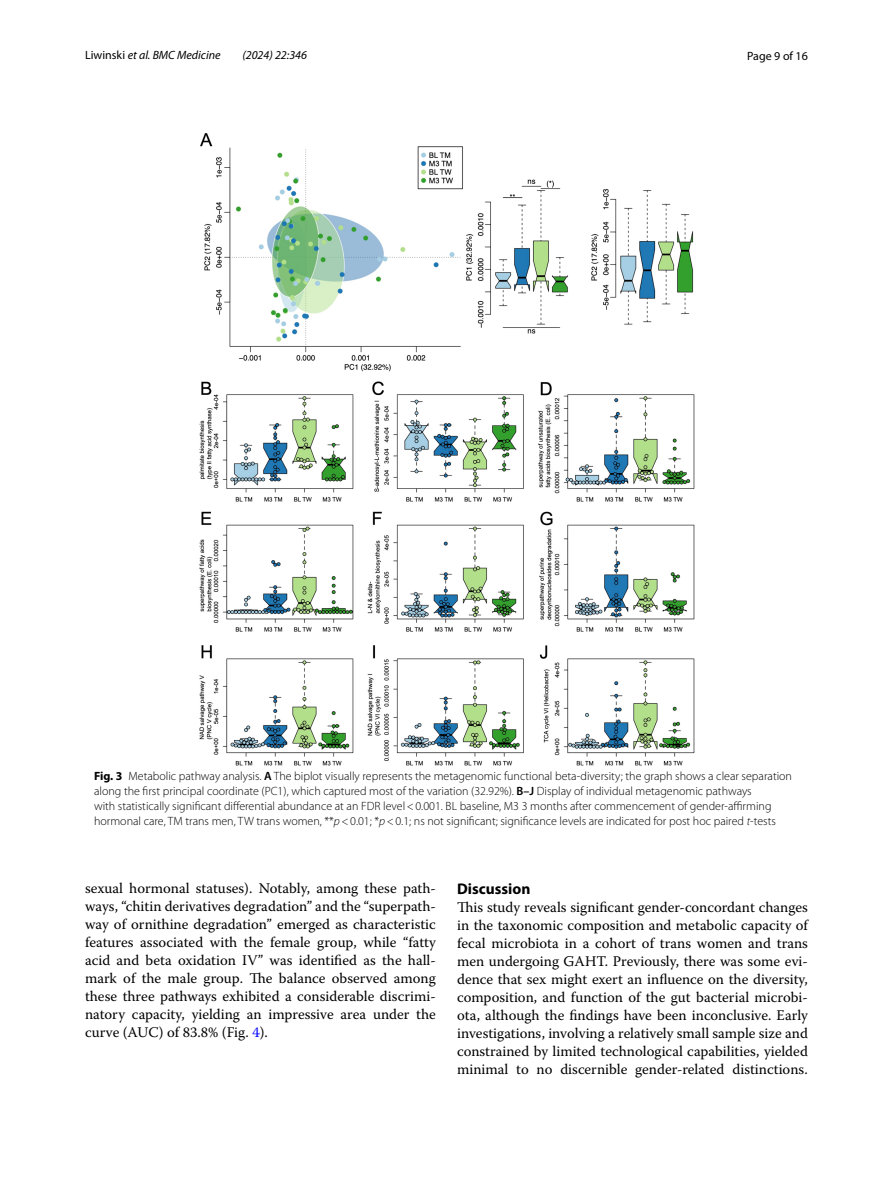
<style>
.page{position:relative;width:893px;height:1187px;background:#fff}
.page>*{position:absolute;margin:0;border:0;box-sizing:border-box;transform-origin:0 0}
.t1{font:700 15.45px "Myriad Pro";color:#000}
.t2{font:14.7px/18px "Warnock Pro";color:#000;text-align:justify}
.t3{font:300 12px/15px "Myriad Pro";color:#000}
.t4{font:italic 12px "Myriad Pro";color:#000}
.t5{font:12px "Myriad Pro";color:#000}
.s1{font-style:normal}
.s2{font-weight:700}
.s3{font-weight:600}
.s4{font-style:italic}
.s5{color:#00f}
</style>
<div class="page">
<img style="left:199px;top:133px;width:496px;height:632px">
<p class="t4" style="left:85px;top:48px;width:137px"><span class="s1">Liwinski</span> et al. BMC Medicine</p>
<p class="t4" style="left:242px;top:48px;width:66px">(2024) 22:346</p>
<p class="t5" style="left:747px;top:48px;width:62px">Page 9 of 16</p>
<p class="t3" style="left:94px;top:769px;width:699px"><span class="s2">Fig. 3</span> Metabolic pathway analysis. <span class="s3">A</span> The biplot visually represents the metagenomic functional beta-diversity; the graph shows a clear separation along the first principal coordinate (PC1), which captured most of the variation (32.92%). <span class="s3">B–J</span> Display of individual metagenomic pathways<br>with statistically significant differential abundance at an FDR level&lt;0.001. BL baseline, M3 3 months after commencement of gender-affirming hormonal care, TM trans men, TW trans women, **<span class="s4">p</span>&lt;0.01; *<span class="s4">p</span>&lt;0.1; ns not significant; significance levels are indicated for post hoc paired <span class="s4">t</span>-tests</p>
<p class="t2" style="left:85px;top:878px;width:352px">sexual hormonal statuses). Notably, among these path&shy;ways, “chitin derivatives degradation” and the “superpath&shy;way of ornithine degradation” emerged as characteristic features associated with the female group, while “fatty acid and beta oxidation IV” was identified as the hall&shy;mark of the male group. The balance observed among these three pathways exhibited a considerable discrimi&shy;natory capacity, yielding an impressive area under the curve (AUC) of 83.8% (Fig. <span class="s5">4</span>).</p>
<p class="t1" style="left:457px;top:878px;width:75px">Discussion</p>
<p class="t2" style="left:457px;top:897px;width:352px">This study reveals significant gender-concordant changes in the taxonomic composition and metabolic capacity of fecal microbiota in a cohort of trans women and trans men undergoing GAHT. Previously, there was some evi&shy;dence that sex might exert an influence on the diversity, composition, and function of the gut bacterial microbi&shy;ota, although the findings have been inconclusive. Early investigations, involving a relatively small sample size and constrained by limited technological capabilities, yielded minimal to no discernible gender-related distinctions.</p>
</div>
